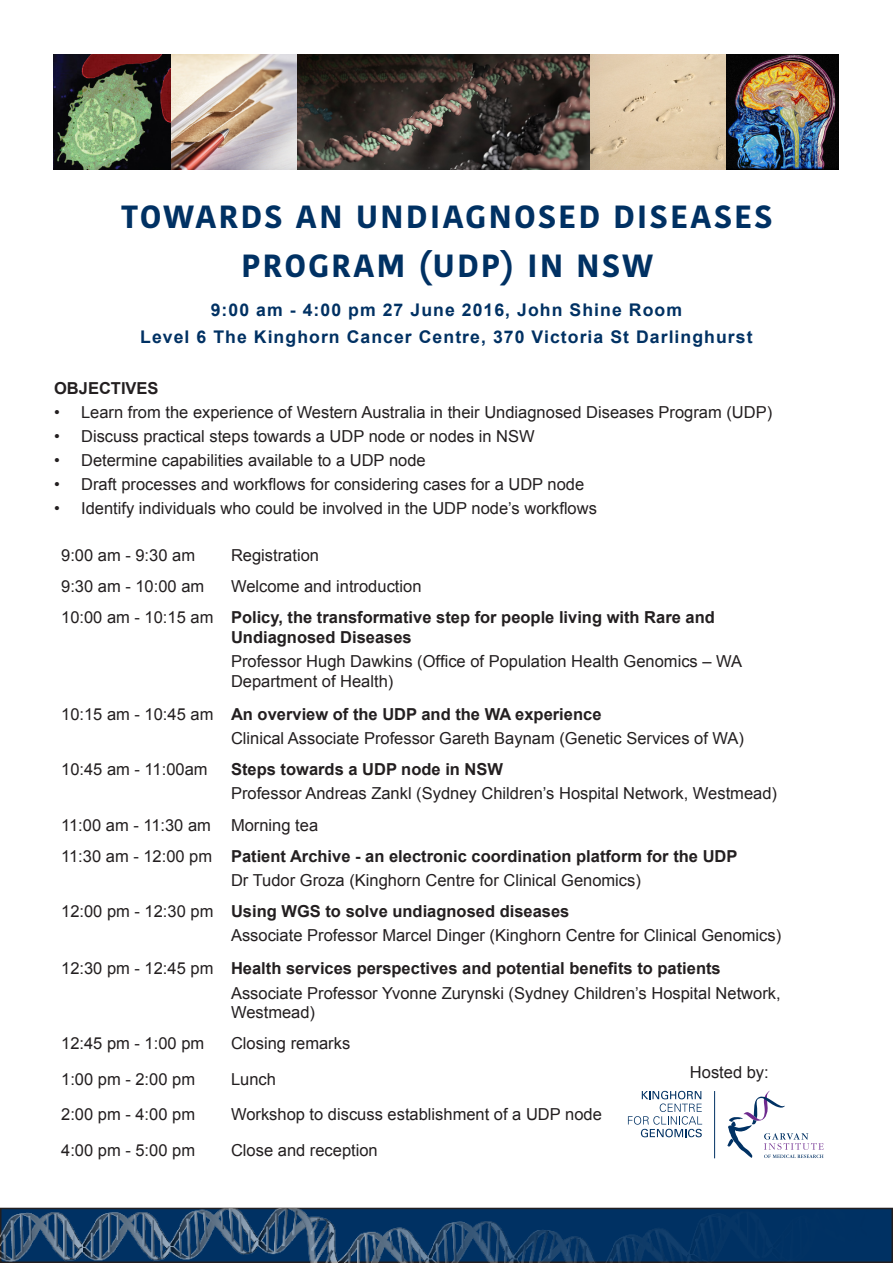
<style>
.page{position:relative;width:893px;height:1263px;background:#fff}
.page>*{position:absolute;margin:0;border:0;box-sizing:border-box;transform-origin:0 0}
.t1{font:700 31.95px "Kohinoor Devanagari";letter-spacing:.06em;color:#003163}
.t2{font:700 17.4px "Arial";letter-spacing:.06em;color:#003163}
.t3{font:16.5px/19.8px "Arial";color:#231f20}
.t4{font:700 16.5px "Arial";color:#231f20}
</style>
<div class="page">
<svg style="left:628px;top:1091px;width:74px;height:46px"></svg>
<hr style="left:714px;top:1091px;width:1px;height:67px;background:#003163">
<svg style="left:727px;top:1091px;width:96px;height:67px"></svg>
<div style="left:0;top:1208px;width:893px;height:55px;border:2px solid #231f20"></div>
<img style="left:1px;top:1208px;width:883px;height:54px">
<img style="left:54px;top:54px;width:785px;height:115px">
<p class="t1" style="left:122px;top:198px;width:653px">TOWARDS AN UNDIAGNOSED DISEASES</p>
<p class="t1" style="left:241px;top:247px;width:413px">PROGRAM (UDP) IN NSW</p>
<p class="t2" style="left:211px;top:298px;width:473px">9:00 am - 4:00 pm 27 June 2016, John Shine Room</p>
<p class="t2" style="left:140px;top:325px;width:614px">Level 6 The Kinghorn Cancer Centre, 370 Victoria St Darlinghurst</p>
<p class="t4" style="left:54px;top:377px;width:106px">OBJECTIVES</p>
<p class="t3" style="left:54px;top:403px;width:720px">• Learn from the experience of Western Australia in their Undiagnosed Diseases Program (UDP)</p>
<p class="t3" style="left:54px;top:427px;width:482px">• Discuss practical steps towards a UDP node or nodes in NSW</p>
<p class="t3" style="left:54px;top:451px;width:373px">• Determine capabilities available to a UDP node</p>
<p class="t3" style="left:54px;top:475px;width:532px">• Draft processes and workflows for considering cases for a UDP node</p>
<p class="t3" style="left:54px;top:499px;width:544px">• Identify individuals who could be involved in the UDP node’s workflows</p>
<p class="t3" style="left:61px;top:546px;width:135px">9:00 am - 9:30 am</p>
<p class="t3" style="left:231px;top:546px;width:90px">Registration</p>
<p class="t3" style="left:61px;top:577px;width:145px">9:30 am - 10:00 am</p>
<p class="t3" style="left:231px;top:577px;width:192px">Welcome and introduction</p>
<p class="t3" style="left:61px;top:608px;width:154px">10:00 am - 10:15 am</p>
<p class="t4" style="left:231px;top:607px;width:485px">Policy, the transformative step for people living with Rare and</p>
<p class="t4" style="left:231px;top:626px;width:182px">Undiagnosed Diseases</p>
<p class="t3" style="left:231px;top:652px;width:513px">Professor Hugh Dawkins (Office of Population Health Genomics – WA<br>Department of Health)</p>
<p class="t3" style="left:61px;top:705px;width:154px">10:15 am - 10:45 am</p>
<p class="t4" style="left:231px;top:703px;width:372px">An overview of the UDP and the WA experience</p>
<p class="t3" style="left:231px;top:729px;width:514px">Clinical Associate Professor Gareth Baynam (Genetic Services of WA)</p>
<p class="t3" style="left:61px;top:760px;width:148px">10:45 am - 11:00am</p>
<p class="t4" style="left:231px;top:759px;width:274px">Steps towards a UDP node in NSW</p>
<p class="t3" style="left:231px;top:784px;width:547px">Professor Andreas Zankl (Sydney Children’s Hospital Network, Westmead)</p>
<p class="t3" style="left:61px;top:815px;width:151px">11:00 am - 11:30 am</p>
<p class="t3" style="left:231px;top:815px;width:89px">Morning tea</p>
<p class="t3" style="left:61px;top:847px;width:153px">11:30 am - 12:00 pm</p>
<p class="t4" style="left:231px;top:845px;width:508px">Patient Archive - an electronic coordination platform for the UDP</p>
<p class="t3" style="left:231px;top:871px;width:411px">Dr Tudor Groza (Kinghorn Centre for Clinical Genomics)</p>
<p class="t3" style="left:61px;top:901px;width:154px">12:00 pm - 12:30 pm</p>
<p class="t4" style="left:231px;top:900px;width:340px">Using WGS to solve undiagnosed diseases</p>
<p class="t3" style="left:231px;top:925px;width:552px">Associate Professor Marcel Dinger (Kinghorn Centre for Clinical Genomics)</p>
<p class="t3" style="left:61px;top:959px;width:154px">12:30 pm - 12:45 pm</p>
<p class="t4" style="left:231px;top:958px;width:491px">Health services perspectives and potential benefits to patients</p>
<p class="t3" style="left:231px;top:983px;width:551px">Associate Professor Yvonne Zurynski (Sydney Children’s Hospital Network,<br>Westmead)</p>
<p class="t3" style="left:61px;top:1034px;width:145px">12:45 pm - 1:00 pm</p>
<p class="t3" style="left:231px;top:1034px;width:121px">Closing remarks</p>
<p class="t3" style="left:61px;top:1069px;width:135px">1:00 pm - 2:00 pm</p>
<p class="t3" style="left:231px;top:1069px;width:46px">Lunch</p>
<p class="t3" style="left:61px;top:1104px;width:135px">2:00 pm - 4:00 pm</p>
<p class="t3" style="left:231px;top:1104px;width:372px">Workshop to discuss establishment of a UDP node</p>
<p class="t3" style="left:61px;top:1140px;width:135px">4:00 pm - 5:00 pm</p>
<p class="t3" style="left:231px;top:1140px;width:148px">Close and reception</p>
<p class="t3" style="left:690px;top:1062px;width:80px">Hosted by:</p>
</div>
